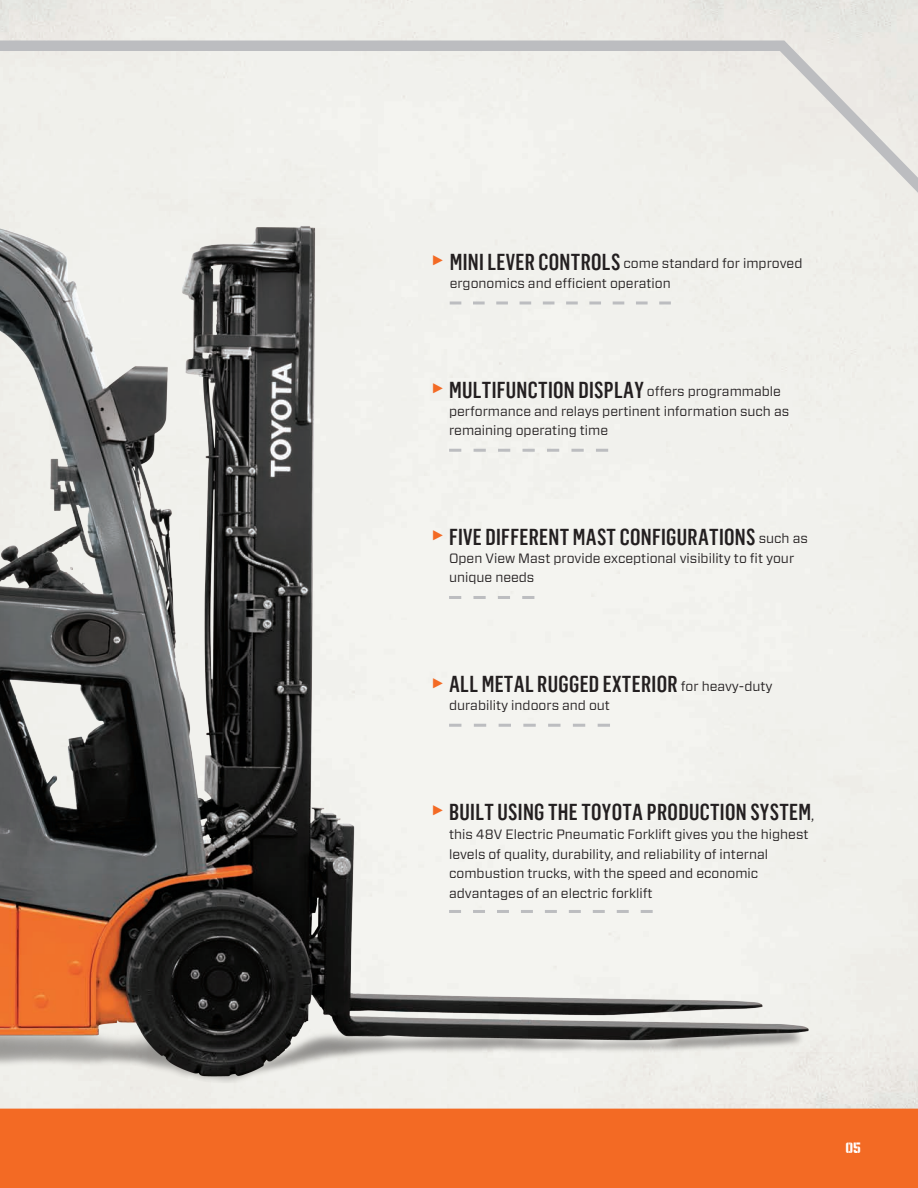
<style>
.page{position:relative;width:918px;height:1188px;background:#fff}
.page>*{position:absolute;margin:0;border:0;box-sizing:border-box;transform-origin:0 0}
.t1{font:500 22.5px "Flama Condensed";letter-spacing:.015em;color:#231f20}
.t2{font:15px "Numbers Prospekt";color:#fff}
.t3{font:13.5px/19.5px "Forza";color:#231f20}
.s1{font-family:"Flama Condensed";font-weight:500;font-size:30px;color:#f36a24}
.s2{font-family:"Flama Condensed";font-weight:500;font-size:22.5px}
.s3{font-size:30px;color:#f36a24}
.s4{font-family:"Forza";font-weight:400;font-size:13.5px}
</style>
<div class="page">
<div style="left:0;top:1109px;width:918px;height:79px;background:#f36a24"></div>
<img style="left:0;top:0;width:918px;height:1109px">
<div style="left:0;top:35px;width:918px;height:201px;background:#f0f0eb"></div>
<svg style="left:450px;top:301px;width:221px;height:3px"></svg>
<svg style="left:449px;top:449px;width:159px;height:3px"></svg>
<svg style="left:449px;top:596px;width:85px;height:3px"></svg>
<svg style="left:449px;top:724px;width:161px;height:3px"></svg>
<svg style="left:449px;top:910px;width:204px;height:3px"></svg>
<p class="t3" style="left:450px;top:254px;width:354px;text-indent:-18px"><span class="s1">►</span> <span class="s2">MINI LEVER CONTROLS</span> come standard for improved ergonomics and efficient operation</p>
<p class="t1" style="left:432px;top:376px;width:351px"><span class="s3">►</span> MULTIFUNCTION DISPLAY <span class="s4">offers programmable</span></p>
<p class="t3" style="left:449px;top:401px;width:342px">performance and relays pertinent information such as remaining operating time</p>
<p class="t1" style="left:432px;top:523px;width:377px"><span class="s3">►</span> FIVE DIFFERENT MAST CONFIGURATIONS <span class="s4">such as</span></p>
<p class="t3" style="left:449px;top:548px;width:347px">Open View Mast provide exceptional visibility to fit your unique needs</p>
<p class="t1" style="left:432px;top:670px;width:342px"><span class="s3">►</span> ALL METAL RUGGED EXTERIOR <span class="s4">for heavy-duty</span></p>
<p class="t3" style="left:449px;top:696px;width:162px">durability indoors and out</p>
<p class="t1" style="left:432px;top:798px;width:384px"><span class="s3">►</span> BUILT USING THE TOYOTA PRODUCTION SYSTEM<span class="s4">,</span></p>
<p class="t3" style="left:449px;top:825px;width:361px">this 48V Electric Pneumatic Forklift gives you the highest levels of quality, durability, and reliability of internal combustion trucks, with the speed and economic advantages of an electric forklift</p>
<p class="t2" style="left:846px;top:1141px;width:17px">05</p>
</div>
